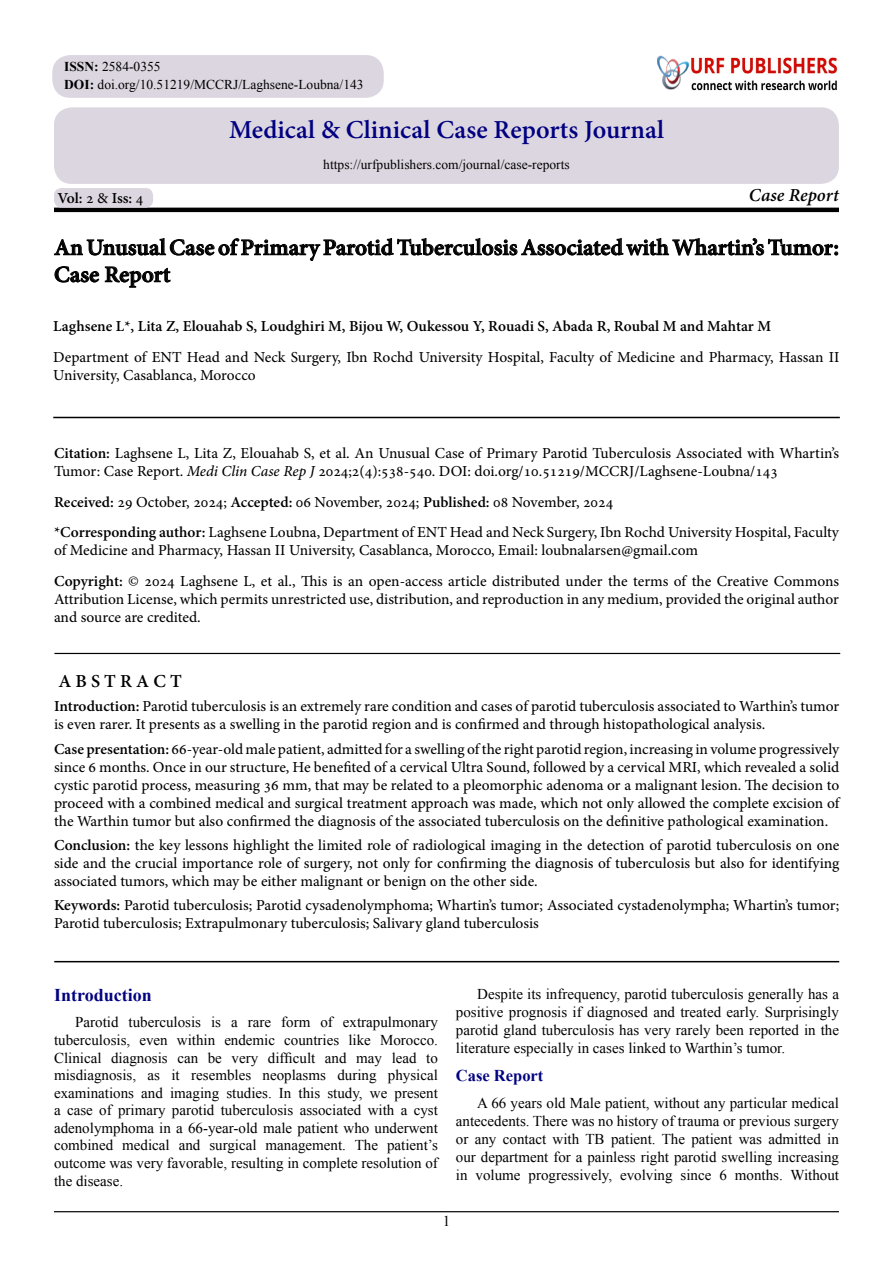
<style>
.page{position:relative;width:893px;height:1263px;background:#fff}
.page>*{position:absolute;margin:0;border:0;box-sizing:border-box;transform-origin:0 0}
.t1{font:700 25.5px "Adobe Hebrew";color:#000080}
.t2{font:700 22.5px/27px "Adobe Hebrew";color:#000}
.t3{font:700 18px "Times New Roman";color:#030381}
.t4{font:italic 700 18px "Adobe Hebrew";letter-spacing:.005em;color:#000}
.t5{font:700 18px "Adobe Hebrew";letter-spacing:.23em;color:#000}
.t6{font:700 16.5px "Times New Roman";color:#030381}
.t7{font:15px/18px "Adobe Hebrew";color:#000}
.t8{font:15px/18px "Times New Roman";color:#000}
.t9{font:700 15px "Adobe Hebrew";color:#000}
.t10{font:13.5px/18.3px "Times New Roman";color:#000}
.s1{font-weight:700}
.s2{font-weight:400}
.s3{font-style:italic}
</style>
<div class="page">
<hr style="left:54px;top:208px;width:785px;height:4px;background:#000">
<svg style="left:54px;top:238px;width:784px;height:50px"></svg>
<hr style="left:53px;top:417px;width:787px;height:1px;background:#000">
<hr style="left:54px;top:653px;width:786px;height:1px;background:#000">
<hr style="left:54px;top:1211px;width:785px;height:1px;background:#000">
<div style="left:54px;top:188px;width:99px;height:20px;background:#dcd6e0;border-radius:8px"></div>
<div style="left:54px;top:107px;width:785px;height:77px;background:#dcd6e0;border-radius:18px"></div>
<img style="left:702px;top:57px;width:136px;height:33px">
<div style="left:645px;top:44px;width:57px;height:46px;background:#000;opacity:.5"></div>
<div style="left:647px;top:46px;width:50px;height:44px;background:#fff"></div>
<div style="left:656px;top:55px;width:43px;height:35px;background:#000;opacity:.75"></div>
<div style="left:52px;top:55px;width:332px;height:43px;background:#dcd6e0;border-radius:18px"></div>
<hr style="left:54px;top:961px;width:785px;height:1px;background:#000">
<p class="t10" style="left:64px;top:57px;width:301px"><span class="s1">ISSN:</span> 2584-0355<br><span class="s1">DOI:</span> doi.org/10.51219/MCCRJ/Laghsene-Loubna/143</p>
<h1 class="t1" style="left:229px;top:114px;width:437px">Medical &amp; Clinical Case Reports Journal</h1>
<p class="t9" style="left:57px;top:189px;width:87px">Vol <span class="s2">2</span>: <span class="s2">&amp;</span> Iss <span class="s2">4</span>:</p>
<p class="t10" style="left:323px;top:155px;width:248px">https://urfpublishers.com/journal/case-reports</p>
<p class="t4" style="left:749px;top:184px;width:92px">Case Report</p>
<h2 class="t2" style="left:54px;top:234px;width:786px">AnUnusualCaseofPrimaryParotid Tuberculosis Associated with Whartins’ Tumor:<br>Case Report</h2>
<p class="t9" style="left:53px;top:317px;width:719px">Laghsene , *L Lita Z, Elouahab ,S Loudghiri M, Bijou W, Oukessou ,Y Rouadi ,S Abada R, Roubal M and Mahtar M</p>
<p class="t7" style="left:53px;top:348px;width:788px">Department of ENT Head and Neck Surgery, Ibn Rochd University Hospital, Faculty of Medicine and Pharmacy, Hassan II<br>University, Casablanca, Morocco</p>
<p class="t7" style="left:54px;top:444px;width:787px"><span class="s1">Citation:</span> Laghsene ,L Lita Z, Elouahab ,S et al. An Unusual Case of Primary Parotid Tuberculosis Associated with Whartins’<br>Tumor: Case Report. <span class="s3">Medi Clin Case Rep J</span> 2024 )4(2; :538-540. DOI: doi.org/10.51219/MCCRJ/Laghsene-Loubna/143</p>
<p class="t7" style="left:54px;top:486px;width:786px;line-height:30.8px"><span class="s1">Received:</span> 29 October, 2024; <span class="s1">Accepted:</span> 06 November, 2024; <span class="s1">Published:</span> 08 November, 2024<br><span class="s1">*Corresponding author:</span> Laghsene Loubna, Department of ENT Head and Neck Surgery, Ibn Rochd University Hospital, Faculty</p>
<p class="t7" style="left:54px;top:535px;width:786px;line-height:30.8px">of Medicine and Pharmacy, Hassan II University, Casablanca, Morocco, Email: loubnalarsen@gmail.com<br><span class="s1">Copyright:</span> © 2024 Laghsene ,L et al., This is an open-access article distributed under the terms of the Creative Commons</p>
<p class="t7" style="left:54px;top:590px;width:786px">Attribution License, which permits unrestricted use, distribution, and reproduction in any medium, provided the original author and source are credited.</p>
<p class="t5" style="left:58px;top:670px;width:125px">AB TS RACT</p>
<p class="t7" style="left:54px;top:697px;width:787px"><span class="s1">Introduction:</span> Parotid tuberculosis is an extremely rare condition and cases of parotid tuberculosis associated to Warthins’ tumor is even rarer It. presents as a swelling in the parotid region and is confirmed and through histopathological analysis.</p>
<p class="t7" style="left:54px;top:740px;width:787px;text-align:justify"><span class="s1">Case presentation:</span> 66-year-old male patient, admitted for a swelling of the right parotid region, increasing in volume progressively since 6 months. Once in our structure, He benefited of a cervical Ultra Sound, followed by a cervical MRI, which revealed a solid cystic parotid process, measuring 36 mm, that may be related to a pleomorphic adenoma or a malignant lesion. The decision to proceed with a combined medical and surgical treatment approach was made, which not only allowed the complete excision of the Warthin tumor but also confirmed the diagnosis of the associated tuberculosis on the definitive pathological examination.</p>
<p class="t7" style="left:54px;top:836px;width:787px;text-align:justify"><span class="s1">Conclusion:</span> the key lessons highlight the limited role of radiological imaging in the detection of parotid tuberculosis on one side and the crucial importance role of surgery, not only for confirming the diagnosis of tuberculosis but also for identifying associated tumors, which may be either malignant or benign on the other side.</p>
<p class="t7" style="left:54px;top:897px;width:787px"><span class="s1">Keywords:</span> Parotid tuberculosis; Parotid cysadenolymphoma; Whartins’ tumor; Associated cystadenolympha; Whartins’ tumor;<br>Parotid tuberculosis; Extrapulmonary tuberculosis; Salivary gland tuberculosis</p>
<p class="t3" style="left:54px;top:982px;width:99px">Introduction</p>
<p class="t8" style="left:75px;top:1013px;width:45px">Parotid</p>
<p class="t8" style="left:129px;top:1013px;width:74px">tuberculosis</p>
<p class="t8" style="left:211px;top:1013px;width:12px">is</p>
<p class="t8" style="left:231px;top:1013px;width:8px">a</p>
<p class="t8" style="left:248px;top:1013px;width:25px">rare</p>
<p class="t8" style="left:281px;top:1013px;width:31px">form</p>
<p class="t8" style="left:320px;top:1013px;width:14px">of</p>
<p class="t8" style="left:343px;top:1013px;width:96px">extrapulmonary</p>
<p class="t8" style="left:54px;top:1031px;width:78px">tuberculosis,</p>
<p class="t8" style="left:139px;top:1031px;width:30px">even</p>
<p class="t8" style="left:177px;top:1031px;width:40px">within</p>
<p class="t8" style="left:224px;top:1031px;width:52px">endemic</p>
<p class="t8" style="left:284px;top:1031px;width:56px">countries</p>
<p class="t8" style="left:348px;top:1031px;width:24px">like</p>
<p class="t8" style="left:380px;top:1031px;width:59px">Morocco.</p>
<p class="t8" style="left:54px;top:1048px;width:49px">Clinical</p>
<p class="t8" style="left:111px;top:1048px;width:58px">diagnosis</p>
<p class="t8" style="left:177px;top:1048px;width:22px">can</p>
<p class="t8" style="left:208px;top:1048px;width:16px">be</p>
<p class="t8" style="left:232px;top:1048px;width:28px">very</p>
<p class="t8" style="left:268px;top:1048px;width:49px">difficult</p>
<p class="t8" style="left:325px;top:1048px;width:23px">and</p>
<p class="t8" style="left:356px;top:1048px;width:27px">may</p>
<p class="t8" style="left:392px;top:1048px;width:26px">lead</p>
<p class="t8" style="left:426px;top:1048px;width:13px">to</p>
<p class="t8" style="left:54px;top:1066px;width:84px">misdiagnosis,</p>
<p class="t8" style="left:148px;top:1066px;width:14px">as</p>
<p class="t8" style="left:171px;top:1066px;width:10px">it</p>
<p class="t8" style="left:191px;top:1066px;width:61px">resembles</p>
<p class="t8" style="left:263px;top:1066px;width:65px">neoplasms</p>
<p class="t8" style="left:337px;top:1066px;width:41px">during</p>
<p class="t8" style="left:388px;top:1066px;width:51px">physical</p>
<p class="t8" style="left:54px;top:1083px;width:81px">examinations</p>
<p class="t8" style="left:54px;top:1101px;width:385px">a case of primary parotid tuberculosis associated with a cyst</p>
<p class="t8" style="left:54px;top:1118px;width:385px">adenolymphoma in a 66-year-old male patient who underwent</p>
<p class="t8" style="left:387px;top:1136px;width:52px">patient s’</p>
<p class="t8" style="left:141px;top:1083px;width:23px">and</p>
<p class="t8" style="left:170px;top:1083px;width:51px">imaging</p>
<p class="t8" style="left:226px;top:1083px;width:47px">studies.</p>
<p class="t8" style="left:299px;top:1083px;width:23px">this</p>
<p class="t8" style="left:327px;top:1083px;width:37px">study,</p>
<p class="t8" style="left:279px;top:1083px;width:14px">In</p>
<p class="t8" style="left:395px;top:1083px;width:45px">present</p>
<p class="t8" style="left:370px;top:1083px;width:19px">we</p>
<p class="t8" style="left:54px;top:1136px;width:385px">combined<br>outcome was very favorable, resulting in complete resolution of the disease.</p>
<p class="t8" style="left:122px;top:1136px;width:49px">medical</p>
<p class="t8" style="left:179px;top:1136px;width:23px">and</p>
<p class="t8" style="left:209px;top:1136px;width:49px">surgical</p>
<p class="t8" style="left:355px;top:1136px;width:25px">The</p>
<p class="t8" style="left:266px;top:1136px;width:82px">management.</p>
<p class="t8" style="left:456px;top:985px;width:385px;text-align:justify;text-indent:21px">Despite its infrequency, parotid tuberculosis generally has a positive prognosis if diagnosed and treated early. Surprisingly parotid gland tuberculosis has very rarely been reported in the literature especially in cases linked to Warthin s’ tumor.</p>
<p class="t6" style="left:456px;top:1064px;width:89px">Case Report</p>
<p class="t8" style="left:456px;top:1094px;width:385px;text-align:right">A 66 years old Male patient, without any particular medical antecedents. There was no history of trauma or previous surgery or any contact with TB patient. The patient was admitted in our department for a painless right parotid swelling increasing Without</p>
<p class="t8" style="left:456px;top:1166px;width:13px">in</p>
<p class="t8" style="left:476px;top:1166px;width:46px">volume</p>
<p class="t8" style="left:528px;top:1166px;width:85px">progressively,</p>
<p class="t8" style="left:620px;top:1166px;width:54px">evolving</p>
<p class="t8" style="left:681px;top:1166px;width:32px">since</p>
<p class="t8" style="left:735px;top:1166px;width:49px">months.</p>
<p class="t8" style="left:719px;top:1166px;width:9px">6</p>
<p class="t8" style="left:443px;top:1212px;width:9px">1</p>
</div>
